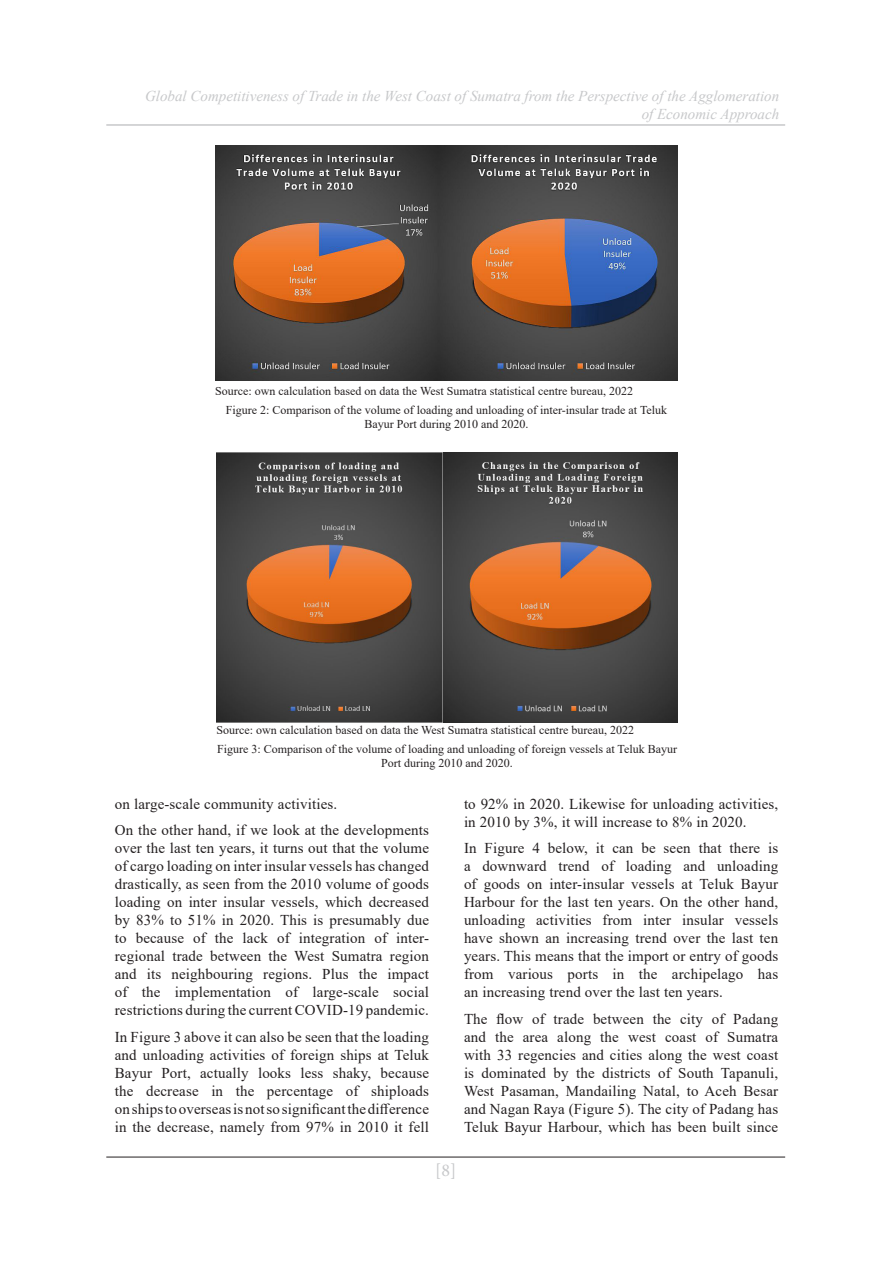
<style>
.page{position:relative;width:893px;height:1263px;background:#fff}
.page>*{position:absolute;margin:0;border:0;box-sizing:border-box;transform-origin:0 0}
.t1{font:18px "Minion Pro";color:#c7c8ca}
.odstavec{font:15px/18px "Times New Roman";letter-spacing:.01em;color:#231f20;text-align:justify}
.t2{font:italic 15px/18px "Times New Roman";color:#c7c8ca;text-align:right}
.popisky_grafů-figure{font:12px/14.4px "Times New Roman";color:#231f20;text-align:center}
</style>
<div class="page">
<hr style="left:106px;top:1157px;width:679px;height:1px;background:#231f20">
<hr style="left:106px;top:124px;width:679px;height:2px;background:#c7c8ca">
<img style="left:215px;top:145px;width:463px;height:236px">
<img style="left:216px;top:453px;width:462px;height:269px">
<img style="left:224px;top:452px;width:445px;height:271px">
<p class="t2" style="left:145px;top:87px;width:635px">Global Competitiveness of Trade in the West Coast of Sumatra from the Perspective of the Agglomeration of Economic Approach</p>
<p class="popisky_grafů-figure" style="left:215px;top:384px;width:419px">Source: own calculation based on data the West Sumatra statistical centre bureau, 2022</p>
<p class="popisky_grafů-figure" style="left:226px;top:402px;width:443px">Figure 2: Comparison of the volume of loading and unloading of inter-insular trade at Teluk<br>Bayur Port during 2010 and 2020.</p>
<p class="popisky_grafů-figure" style="left:216px;top:723px;width:419px">Source: own calculation based on data the West Sumatra statistical centre bureau, 2022</p>
<p class="popisky_grafů-figure" style="left:217px;top:741px;width:461px">Figure 3: Comparison of the volume of loading and unloading of foreign vessels at Teluk Bayur<br>Port during 2010 and 2020.</p>
<p class="odstavec" style="left:115px;top:794px;width:224px">on large-scale community activities.</p>
<p class="odstavec" style="left:115px;top:821px;width:316px">On the other hand, if we look at the developments over the last ten years, it turns out that the volume of cargo loading on inter insular vessels has changed drastically, as seen from the 2010 volume of goods loading on inter insular vessels, which decreased by 83% to 51% in 2020. This is presumably due to because of the lack of integration of inter&shy;regional trade between the West Sumatra region and its neighbouring regions. Plus the impact of the implementation of large-scale social restrictions during the current COVID-19 pandemic.</p>
<p class="odstavec" style="left:115px;top:1027px;width:316px">In Figure 3 above it can also be seen that the loading and unloading activities of foreign ships at Teluk Bayur Port, actually looks less shaky, because the decrease in the percentage of shiploads on ships to overseas is not so significant the difference in the decrease, namely from 97% in 2010 it fell</p>
<p class="odstavec" style="left:464px;top:794px;width:316px">to 92% in 2020. Likewise for unloading activities, in 2010 by 3%, it will increase to 8% in 2020.</p>
<p class="odstavec" style="left:464px;top:839px;width:316px">In Figure 4 below, it can be seen that there is a downward trend of loading and unloading of goods on inter-insular vessels at Teluk Bayur Harbour for the last ten years. On the other hand, unloading activities from inter insular vessels have shown an increasing trend over the last ten years. This means that the import or entry of goods from various ports in the archipelago has an increasing trend over the last ten years.</p>
<p class="odstavec" style="left:464px;top:1009px;width:316px">The flow of trade between the city of Padang and the area along the west coast of Sumatra with 33 regencies and cities along the west coast is dominated by the districts of South Tapanuli, West Pasaman, Mandailing Natal, to Aceh Besar and Nagan Raya (Figure 5). The city of Padang has Teluk Bayur Harbour, which has been built since</p>
<p class="t1" style="left:435px;top:1158px;width:23px">[8]</p>
</div>
